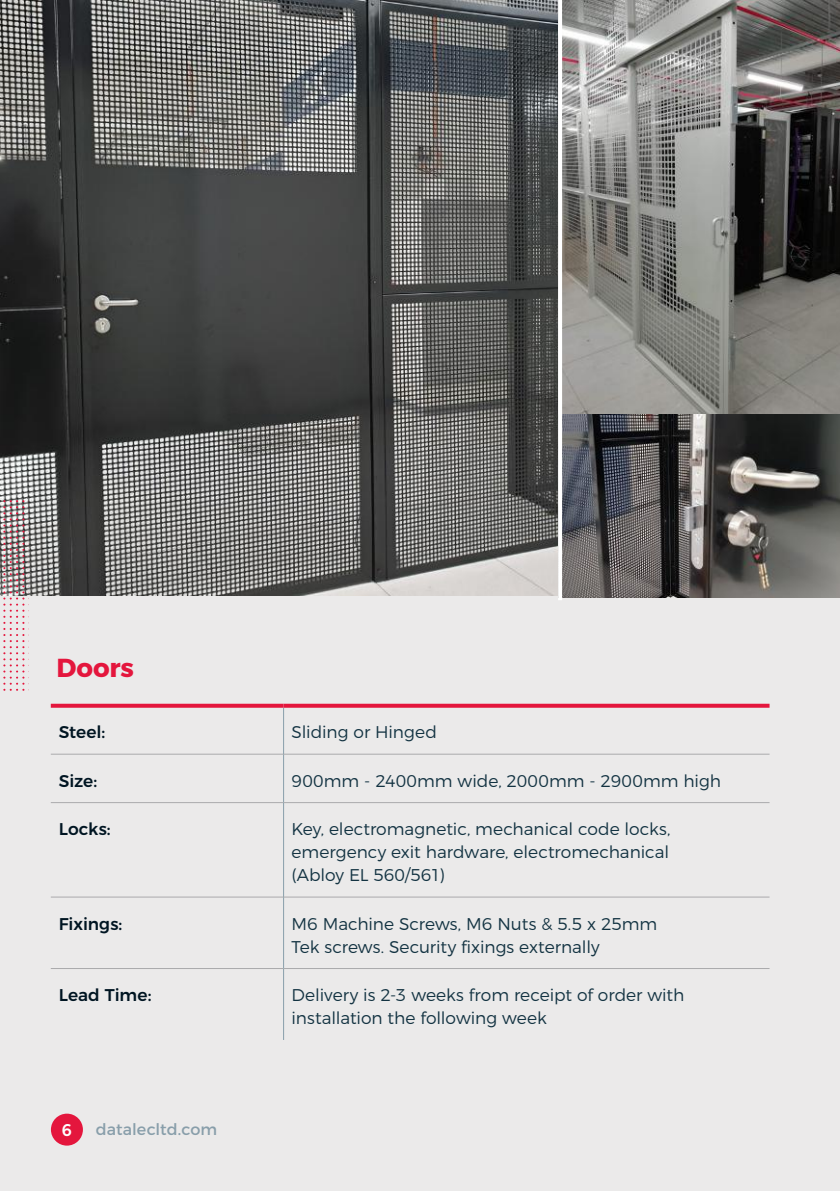
<style>
.page{position:relative;width:840px;height:1191px;background:#fff}
.page>*{position:absolute;margin:0;border:0;box-sizing:border-box;transform-origin:0 0}
.t1{font:700 26px "Montserrat";color:#e4163d}
.t2{font:300 17px/23px "Montserrat";color:#133342}
.t3{font:500 17px "Montserrat";color:#001522}
.t4{font:16px "Montserrat";letter-spacing:.005em;color:#889eaa}
.t5{font:600 16px "Axiforma";color:#fff}
</style>
<div class="page">
<div style="left:0;top:0;width:839px;height:1191px;background:#ebeaea"></div>
<img style="left:0;top:0;width:557px;height:595px">
<img style="left:561px;top:0;width:278px;height:597px">
<svg style="left:557px;top:0;width:4px;height:600px;fill:#fefffe"></svg>
<hr style="left:283px;top:707px;width:1px;height:47px;background:#889eaa">
<hr style="left:283px;top:754px;width:1px;height:48px;background:#889eaa">
<hr style="left:283px;top:802px;width:1px;height:95px;background:#889eaa">
<hr style="left:283px;top:897px;width:1px;height:71px;background:#889eaa">
<hr style="left:283px;top:968px;width:1px;height:72px;background:#889eaa">
<hr style="left:51px;top:754px;width:232px;height:1px;background:#aaaaac">
<hr style="left:51px;top:802px;width:232px;height:1px;background:#aaaaac">
<hr style="left:51px;top:896px;width:232px;height:1px;background:#aaaaac">
<hr style="left:51px;top:968px;width:232px;height:1px;background:#aaaaac">
<hr style="left:284px;top:754px;width:485px;height:1px;background:#aaaaac">
<hr style="left:284px;top:802px;width:485px;height:1px;background:#aaaaac">
<hr style="left:284px;top:896px;width:485px;height:1px;background:#aaaaac">
<hr style="left:284px;top:968px;width:485px;height:1px;background:#aaaaac">
<svg style="left:51px;top:703px;width:232px;height:4px"></svg>
<svg style="left:283px;top:703px;width:486px;height:4px;fill:#e4163d"></svg>
<div style="left:51px;top:1113px;width:32px;height:32px;background:#e4163d;border-radius:50%"></div>
<svg style="left:0;top:500px;width:28px;height:191px"></svg>
<svg style="left:125px;top:500px;width:1px;height:96px"></svg>
<h1 class="t1" style="left:56px;top:647px;width:79px">Doors</h1>
<p class="t3" style="left:59px;top:718px;width:48px">Steel:</p>
<p class="t2" style="left:291px;top:719px;width:147px">Sliding or Hinged</p>
<p class="t3" style="left:59px;top:767px;width:40px">Size:</p>
<p class="t2" style="left:291px;top:767px;width:430px">900mm - 2400mm wide, 2000mm - 2900mm high</p>
<p class="t3" style="left:59px;top:815px;width:53px">Locks:</p>
<p class="t2" style="left:291px;top:816px;width:380px;text-align:justify">Key, electromagnetic, mechanical code locks, emergency exit hardware, electromechanical (Abloy EL 560/561)</p>
<p class="t3" style="left:59px;top:909px;width:65px">Fixings:</p>
<p class="t2" style="left:291px;top:910px;width:367px">M6 Machine Screws, M6 Nuts &amp; 5.5 x 25mm<br>Tek screws. Security fixings externally</p>
<p class="t3" style="left:59px;top:981px;width:94px">Lead Time:</p>
<p class="t2" style="left:291px;top:982px;width:394px">Delivery is 2-3 weeks from receipt of order with installation the following week</p>
<p class="t5" style="left:62px;top:1119px;width:12px">6</p>
<p class="t4" style="left:96px;top:1116px;width:123px">datalecltd.com</p>
</div>
